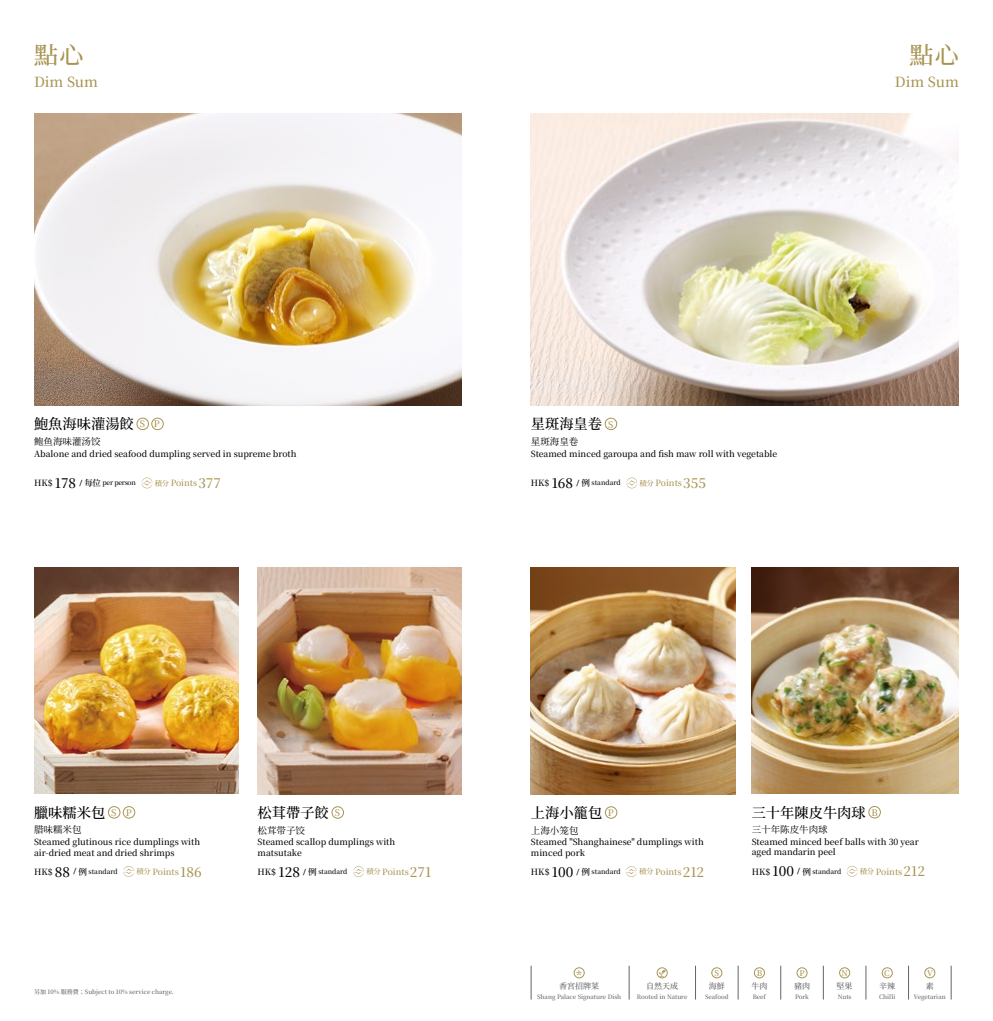
<style>
.page{position:relative;width:993px;height:1021px;background:#fff}
.page>*{position:absolute;margin:0;border:0;box-sizing:border-box;transform-origin:0 0}
.t1{font:24px "Dream Han Serif HK W11";color:#a89452}
.t2{font:14.2px "Dream Han Serif HK W11";color:#000}
.t3{font:14px "Dream Han Serif HK W11";color:#a89452}
.t4{font:12px "Dream Han Serif HK W11";color:#a89452}
.t5{font:9.5px "Source Han Serif CN";color:#000}
.t6{font:9.1px "Dream Han Serif HK W11";color:#a89452}
.t7{font:8.6px/10.3px "Dream Han Serif HK W11";color:#000}
.t8{font:8.6px "Dream Han Serif HK W11";color:#a89452}
.t9{font:8px "Dream Han Serif HK W11";color:#656464}
.t10{font:8px "Dream Han Serif HK W11";color:#a89452}
.t11{font:6.7px "Dream Han Serif HK W11";color:#000}
.t12{font:6.7px "Dream Han Serif HK W11";letter-spacing:-.04em;color:#000}
.t13{font:6px "Dream Han Serif HK W11";color:#656464}
.s1{font-size:8.6px}
.s2{font-size:13.3px}
.s3{font-family:"Alibaba Pu Hui Ti";font-size:8.6px}
.s4{font-size:7.3px}
</style>
<div class="page">
<div style="left:573px;top:967px;width:11px;height:11px;border:1px solid #a89452;border-radius:50%"></div>
<div style="left:711px;top:967px;width:10px;height:11px;border:1px solid #a89452;border-radius:50%"></div>
<div style="left:754px;top:967px;width:10px;height:11px;border:1px solid #a89452;border-radius:50%"></div>
<div style="left:796px;top:967px;width:11px;height:11px;border:1px solid #a89452;border-radius:50%"></div>
<div style="left:881px;top:967px;width:11px;height:11px;border:1px solid #a89452;border-radius:50%"></div>
<div style="left:839px;top:967px;width:10px;height:11px;border:1px solid #a89452;border-radius:50%"></div>
<div style="left:924px;top:967px;width:10px;height:11px;border:1px solid #a89452;border-radius:50%"></div>
<hr style="left:628px;top:965px;width:1px;height:34px;background:#656464">
<hr style="left:695px;top:965px;width:1px;height:34px;background:#656464">
<hr style="left:737px;top:965px;width:1px;height:34px;background:#656464">
<hr style="left:780px;top:965px;width:1px;height:34px;background:#656464">
<hr style="left:822px;top:965px;width:1px;height:34px;background:#656464">
<hr style="left:865px;top:965px;width:1px;height:34px;background:#656464">
<hr style="left:908px;top:965px;width:1px;height:34px;background:#656464">
<hr style="left:950px;top:965px;width:1px;height:34px;background:#656464">
<hr style="left:530px;top:965px;width:1px;height:34px;background:#656464">
<div style="left:656px;top:967px;width:11px;height:11px;border:1px solid #a89452;border-radius:50%"></div>
<svg style="left:658px;top:969px;width:7px;height:7px"></svg>
<img style="left:531px;top:114px;width:427px;height:291px">
<svg style="left:626px;top:477px;width:11px;height:11px"></svg>
<div style="left:604px;top:418px;width:12px;height:12px;border:1px solid #a89452;border-radius:50%"></div>
<img style="left:34px;top:114px;width:427px;height:291px">
<img style="left:751px;top:567px;width:207px;height:226px">
<svg style="left:846px;top:865px;width:11px;height:11px"></svg>
<div style="left:868px;top:806px;width:12px;height:12px;border:1px solid #a89452;border-radius:50%"></div>
<svg style="left:626px;top:866px;width:10px;height:11px"></svg>
<div style="left:605px;top:806px;width:12px;height:12px;border:1px solid #a89452;border-radius:50%"></div>
<img style="left:531px;top:567px;width:204px;height:227px">
<img style="left:257px;top:567px;width:204px;height:227px">
<img style="left:34px;top:567px;width:204px;height:226px">
<svg style="left:123px;top:866px;width:11px;height:10px"></svg>
<div style="left:108px;top:806px;width:12px;height:12px;border:1px solid #a89452;border-radius:50%"></div>
<div style="left:123px;top:806px;width:12px;height:12px;border:1px solid #a89452;border-radius:50%"></div>
<svg style="left:353px;top:866px;width:11px;height:11px"></svg>
<div style="left:331px;top:806px;width:12px;height:12px;border:1px solid #a89452;border-radius:50%"></div>
<svg style="left:141px;top:477px;width:11px;height:11px"></svg>
<div style="left:137px;top:418px;width:12px;height:12px;border:1px solid #a89452;border-radius:50%"></div>
<div style="left:151px;top:418px;width:12px;height:12px;border:1px solid #a89452;border-radius:50%"></div>
<h1 class="t1" style="left:34px;top:40px;width:51px">點心</h1>
<h3 class="t3" style="left:34px;top:73px;width:65px">Dim Sum</h3>
<h2 class="t2" style="left:34px;top:415px;width:101px">鮑魚海味灌湯餃</h2>
<p class="t5" style="left:34px;top:436px;width:68px">鲍鱼海味灌汤饺</p>
<p class="t7" style="left:34px;top:448px;width:264px">Abalone and dried seafood dumpling served in supreme broth</p>
<p class="t12" style="left:34px;top:479px;width:103px"><span class="s1">HK$</span> <span class="s2">178</span> <span class="s3">/</span> <span class="s1">每位</span> per person</p>
<p class="t8" style="left:155px;top:477px;width:68px"><span class="s4">積分</span> Points<span class="s2">377</span></p>
<p class="t6" style="left:140px;top:418px;width:22px">S P</p>
<h1 class="t1" style="left:909px;top:40px;width:51px">點心</h1>
<h3 class="t3" style="left:894px;top:73px;width:65px">Dim Sum</h3>
<h2 class="t2" style="left:530px;top:415px;width:73px">星斑海皇卷</h2>
<p class="t5" style="left:530px;top:436px;width:49px">星斑海皇卷</p>
<p class="t7" style="left:530px;top:448px;width:248px">Steamed minced garoupa and fish maw roll with vegetable</p>
<p class="t11" style="left:530px;top:479px;width:91px"><span class="s1">HK$</span> <span class="s2">168</span> <span class="s3">/</span> <span class="s1">例</span> standard</p>
<p class="t8" style="left:639px;top:477px;width:68px"><span class="s4">積分</span> Points<span class="s2">355</span></p>
<p class="t6" style="left:608px;top:418px;width:7px">S</p>
<h2 class="t2" style="left:34px;top:803px;width:73px">臘味糯米包</h2>
<p class="t6" style="left:607px;top:807px;width:7px">P</p>
<p class="t5" style="left:34px;top:824px;width:49px">腊味糯米包</p>
<p class="t7" style="left:34px;top:836px;width:167px">Steamed glutinous rice dumplings with air-dried meat and dried shrimps</p>
<p class="t11" style="left:34px;top:867px;width:85px"><span class="s1">HK$</span> <span class="s2">88</span> <span class="s3">/</span> <span class="s1">例</span> standard</p>
<p class="t8" style="left:136px;top:866px;width:66px"><span class="s4">積分</span> Points <span class="s2">186</span></p>
<p class="t6" style="left:111px;top:807px;width:22px">S P</p>
<h2 class="t2" style="left:257px;top:803px;width:73px">松茸帶子餃</h2>
<p class="t5" style="left:257px;top:824px;width:49px">松茸带子饺</p>
<p class="t7" style="left:257px;top:836px;width:139px">Steamed scallop dumplings with matsutake</p>
<p class="t11" style="left:257px;top:867px;width:91px"><span class="s1">HK$</span> <span class="s2">128</span> <span class="s3">/</span> <span class="s1">例</span> standard</p>
<p class="t8" style="left:366px;top:866px;width:66px"><span class="s4">積分</span> Points<span class="s2">271</span></p>
<h2 class="t2" style="left:531px;top:803px;width:73px">上海小籠包</h2>
<p class="t5" style="left:531px;top:824px;width:49px">上海小笼包</p>
<p class="t7" style="left:531px;top:836px;width:174px">Steamed "Shanghainese" dumplings with minced pork</p>
<p class="t11" style="left:531px;top:867px;width:91px"><span class="s1">HK$</span> <span class="s2">100</span> <span class="s3">/</span> <span class="s1">例</span> standard</p>
<p class="t8" style="left:639px;top:866px;width:66px"><span class="s4">積分</span> Points<span class="s2">212</span></p>
<p class="t6" style="left:334px;top:807px;width:7px">S</p>
<h2 class="t2" style="left:751px;top:803px;width:115px">三十年陳皮牛肉球</h2>
<p class="t5" style="left:751px;top:824px;width:77px">三十年陈皮牛肉球</p>
<p class="t7" style="left:751px;top:836px;width:169px">Steamed minced beef balls with 30 year aged mandarin peel</p>
<p class="t11" style="left:751px;top:867px;width:91px"><span class="s1">HK$</span> <span class="s2">100</span> <span class="s3">/</span> <span class="s1">例</span> standard</p>
<p class="t8" style="left:859px;top:866px;width:66px"><span class="s4">積分</span> Points<span class="s2">212</span></p>
<p class="t6" style="left:871px;top:806px;width:8px">B</p>
<p class="t13" style="left:34px;top:987px;width:141px">另加 10% 服務費；Subject to 10% service charge.</p>
<h3 class="t4" style="left:576px;top:967px;width:7px">*</h3>
<p class="t13" style="left:537px;top:993px;width:85px">Shang Palace Signature Dish</p>
<p class="t9" style="left:559px;top:981px;width:41px">香宮招牌菜</p>
<p class="t9" style="left:646px;top:981px;width:33px">自然天成</p>
<p class="t13" style="left:636px;top:993px;width:52px">Rooted in Nature</p>
<p class="t10" style="left:714px;top:967px;width:6px">S</p>
<p class="t13" style="left:704px;top:993px;width:25px">Seafood</p>
<p class="t9" style="left:708px;top:981px;width:17px">海鮮</p>
<p class="t10" style="left:756px;top:967px;width:7px">B</p>
<p class="t13" style="left:752px;top:993px;width:15px">Beef</p>
<p class="t9" style="left:751px;top:981px;width:17px">牛肉</p>
<p class="t10" style="left:799px;top:967px;width:7px">P</p>
<p class="t13" style="left:794px;top:993px;width:15px">Pork</p>
<p class="t9" style="left:793px;top:981px;width:17px">豬肉</p>
<p class="t10" style="left:841px;top:967px;width:8px">N</p>
<p class="t13" style="left:837px;top:993px;width:15px">Nuts</p>
<p class="t9" style="left:836px;top:981px;width:17px">堅果</p>
<p class="t10" style="left:883px;top:967px;width:7px">C</p>
<p class="t13" style="left:878px;top:993px;width:18px">Chilli</p>
<p class="t9" style="left:878px;top:981px;width:17px">辛辣</p>
<p class="t10" style="left:926px;top:968px;width:7px">V</p>
<p class="t13" style="left:913px;top:993px;width:33px">Vegetarian</p>
<p class="t9" style="left:925px;top:981px;width:9px">素</p>
</div>
